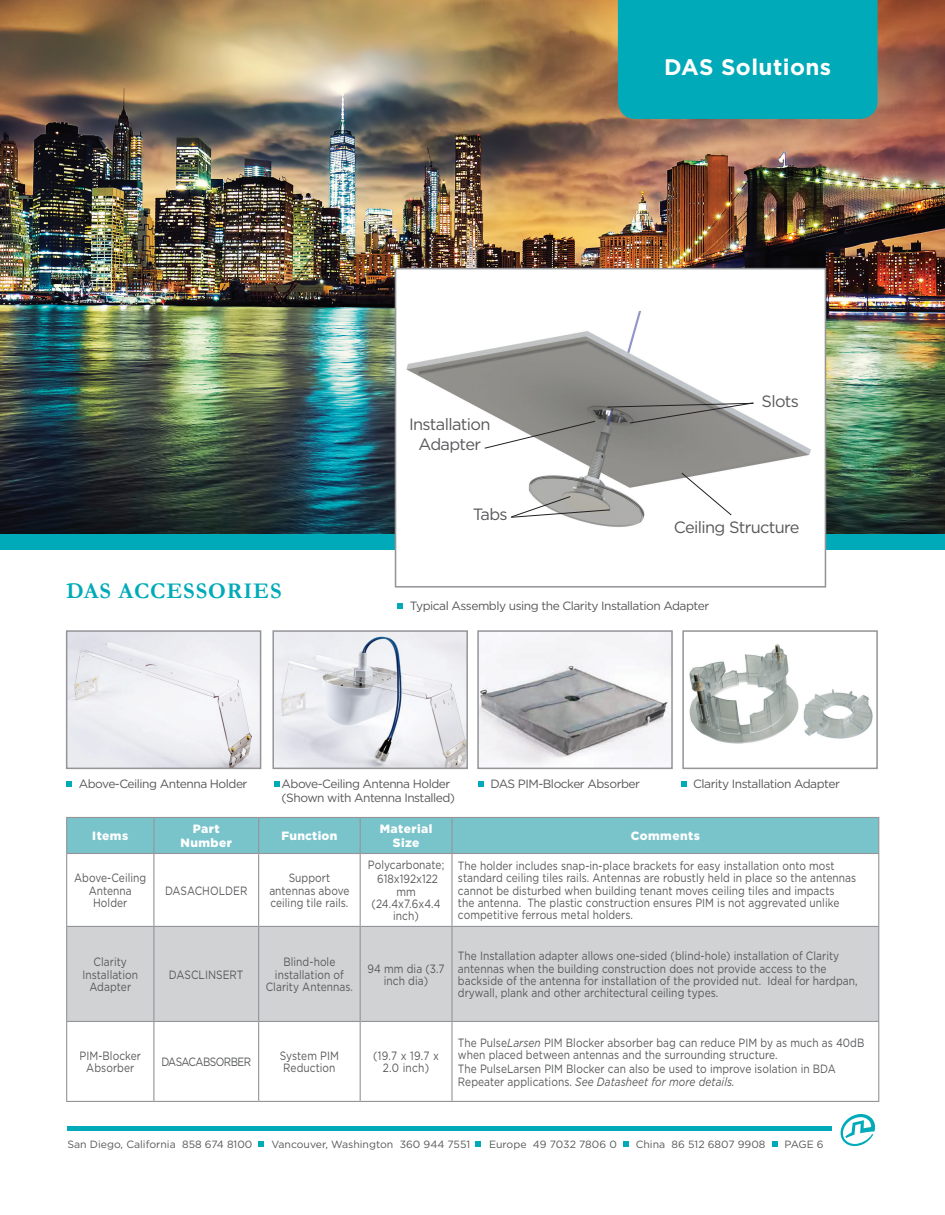
<style>
.page{position:relative;width:945px;height:1215px;background:#fff}
.page>*{position:absolute;margin:0;border:0;box-sizing:border-box;transform-origin:0 0}
.t1{font:700 22.5px "Garamond";letter-spacing:.04em;color:#00aab8}
.t2{font:700 22.5px "Gotham";letter-spacing:.02em;color:#fff}
.t3{font:16.35px/19.6px "Gotham";letter-spacing:-.04em;color:#57585a;text-align:center}
.t4{font:12px/12.3px "Gotham";letter-spacing:.005em;color:#57585a;text-align:center;scale:.85 1}
.t5{font:12px "Gotham";letter-spacing:-.04em;color:#57585a}
.t6{font:900 12px/14.4px "Gotham";letter-spacing:.04em;color:#fff;text-align:center}
.t7{font:12px "Gotham";letter-spacing:-.055em;color:#57585a;scale:.85 1}
.t8{font:900 12px "Gotham";letter-spacing:.02em;color:#fff}
.t9{font:10.5px "Gotham";color:#57585a}
.s1{font-style:italic}
</style>
<div class="page">
<img style="left:0;top:0;width:945px;height:534px">
<div style="left:0;top:534px;width:945px;height:16px;background:#00aab8"></div>
<hr style="left:68px;top:1127px;width:764px;height:4px;background:#00aab8">
<svg style="left:840px;top:1114px;width:35px;height:32px"></svg>
<div style="left:67px;top:818px;width:811px;height:35px;background:#79c4cb"></div>
<svg style="left:67px;top:854px;width:811px;height:247px"></svg>
<div style="left:67px;top:927px;width:811px;height:94px;background:#d1d2d4"></div>
<div style="left:360px;top:1021px;width:92px;height:80px;background:#fff"></div>
<hr style="left:66px;top:817px;width:88px;height:1px;background:#939598">
<hr style="left:66px;top:818px;width:1px;height:35px;background:#939598">
<hr style="left:154px;top:817px;width:105px;height:1px;background:#939598">
<hr style="left:153px;top:818px;width:1px;height:35px;background:#939598">
<hr style="left:259px;top:817px;width:101px;height:1px;background:#939598">
<hr style="left:258px;top:818px;width:1px;height:35px;background:#939598">
<hr style="left:360px;top:817px;width:92px;height:1px;background:#939598">
<hr style="left:360px;top:818px;width:1px;height:35px;background:#939598">
<hr style="left:452px;top:817px;width:427px;height:1px;background:#939598">
<hr style="left:451px;top:818px;width:2px;height:35px;background:#939598">
<hr style="left:878px;top:818px;width:1px;height:35px;background:#939598">
<hr style="left:66px;top:853px;width:88px;height:1px;background:#939598">
<hr style="left:66px;top:854px;width:1px;height:72px;background:#939598">
<hr style="left:154px;top:853px;width:105px;height:1px;background:#939598">
<hr style="left:153px;top:854px;width:1px;height:72px;background:#939598">
<hr style="left:259px;top:853px;width:101px;height:1px;background:#939598">
<hr style="left:258px;top:854px;width:1px;height:72px;background:#939598">
<hr style="left:360px;top:853px;width:92px;height:1px;background:#939598">
<hr style="left:360px;top:854px;width:1px;height:72px;background:#939598">
<hr style="left:452px;top:853px;width:427px;height:1px;background:#939598">
<hr style="left:451px;top:854px;width:2px;height:72px;background:#939598">
<hr style="left:878px;top:854px;width:1px;height:72px;background:#939598">
<hr style="left:66px;top:926px;width:88px;height:1px;background:#939598">
<hr style="left:66px;top:927px;width:1px;height:94px;background:#939598">
<hr style="left:154px;top:926px;width:105px;height:1px;background:#939598">
<hr style="left:153px;top:927px;width:1px;height:94px;background:#939598">
<hr style="left:259px;top:926px;width:101px;height:1px;background:#939598">
<hr style="left:258px;top:927px;width:1px;height:94px;background:#939598">
<hr style="left:360px;top:926px;width:92px;height:1px;background:#939598">
<hr style="left:360px;top:927px;width:1px;height:94px;background:#939598">
<hr style="left:452px;top:926px;width:427px;height:1px;background:#939598">
<hr style="left:451px;top:927px;width:2px;height:94px;background:#939598">
<hr style="left:878px;top:927px;width:1px;height:94px;background:#939598">
<hr style="left:66px;top:1021px;width:88px;height:1px;background:#939598">
<hr style="left:66px;top:1022px;width:1px;height:79px;background:#939598">
<hr style="left:154px;top:1021px;width:105px;height:1px;background:#939598">
<hr style="left:153px;top:1022px;width:1px;height:79px;background:#939598">
<hr style="left:259px;top:1021px;width:101px;height:1px;background:#939598">
<hr style="left:258px;top:1022px;width:1px;height:79px;background:#939598">
<hr style="left:360px;top:1021px;width:92px;height:1px;background:#939598">
<hr style="left:360px;top:1022px;width:1px;height:79px;background:#939598">
<hr style="left:452px;top:1021px;width:427px;height:1px;background:#939598">
<hr style="left:451px;top:1022px;width:2px;height:79px;background:#939598">
<hr style="left:878px;top:1022px;width:1px;height:79px;background:#939598">
<hr style="left:66px;top:1101px;width:88px;height:1px;background:#939598">
<hr style="left:154px;top:1101px;width:105px;height:1px;background:#939598">
<hr style="left:259px;top:1101px;width:101px;height:1px;background:#939598">
<hr style="left:360px;top:1101px;width:92px;height:1px;background:#939598">
<hr style="left:452px;top:1101px;width:427px;height:1px;background:#939598">
<svg style="left:67px;top:781px;width:5px;height:6px"></svg>
<svg style="left:478px;top:781px;width:6px;height:6px"></svg>
<svg style="left:274px;top:781px;width:5px;height:6px"></svg>
<svg style="left:681px;top:781px;width:6px;height:6px"></svg>
<img style="left:69px;top:633px;width:189px;height:133px">
<div style="left:66px;top:630px;width:195px;height:139px;border:2px solid #939598"></div>
<img style="left:275px;top:633px;width:190px;height:133px">
<div style="left:272px;top:630px;width:196px;height:139px;border:2px solid #939598"></div>
<img style="left:480px;top:633px;width:190px;height:132px">
<div style="left:477px;top:630px;width:196px;height:139px;border:2px solid #939598"></div>
<img style="left:689px;top:644px;width:184px;height:100px">
<div style="left:682px;top:630px;width:196px;height:139px;border:2px solid #939598"></div>
<svg style="left:398px;top:604px;width:5px;height:5px"></svg>
<div style="left:396px;top:269px;width:429px;height:318px;background:#fff"></div>
<img style="left:406px;top:312px;width:405px;height:215px">
<div style="left:395px;top:268px;width:431px;height:320px;border:2px solid #939598"></div>
<svg style="left:607px;top:402px;width:147px;height:22px;background:#898886"></svg>
<svg style="left:484px;top:420px;width:112px;height:29px"></svg>
<svg style="left:510px;top:496px;width:101px;height:22px"></svg>
<svg style="left:681px;top:472px;width:51px;height:44px"></svg>
<svg style="left:259px;top:1142px;width:5px;height:5px"></svg>
<svg style="left:476px;top:1142px;width:5px;height:5px"></svg>
<svg style="left:624px;top:1142px;width:5px;height:5px"></svg>
<svg style="left:772px;top:1142px;width:6px;height:5px"></svg>
<div style="left:618px;top:0;width:260px;height:119px;background:#00aab8"></div>
<h1 class="t2" style="left:664px;top:52px;width:169px">DAS Solutions</h1>
<h1 class="t1" style="left:66px;top:577px;width:217px">DAS ACCESSORIES</h1>
<h2 class="t3" style="left:409px;top:414px;width:83px">Installation<br>Adapter</h2>
<h2 class="t3" style="left:473px;top:504px;width:37px">Tabs</h2>
<h2 class="t3" style="left:762px;top:391px;width:39px">Slots</h2>
<h2 class="t3" style="left:674px;top:517px;width:127px">Ceiling Structure</h2>
<p class="t5" style="left:410px;top:598px;width:301px">Typical Assembly using the Clarity Installation Adapter</p>
<p class="t5" style="left:79px;top:776px;width:170px">Above-Ceiling Antenna Holder</p>
<p class="t5" style="left:282px;top:776px;width:170px">Above-Ceiling Antenna Holder</p>
<p class="t5" style="left:490px;top:776px;width:151px">DAS PIM-Blocker Absorber</p>
<p class="t5" style="left:282px;top:790px;width:175px">(Shown with Antenna Installed)</p>
<p class="t5" style="left:693px;top:776px;width:148px">Clarity Installation Adapter</p>
<p class="t6" style="left:92px;top:829px;width:37px">Items</p>
<p class="t6" style="left:180px;top:822px;width:53px">Part<br>Number</p>
<p class="t8" style="left:282px;top:828px;width:57px">Function</p>
<p class="t6" style="left:380px;top:822px;width:54px">Material<br>Size</p>
<p class="t6" style="left:631px;top:829px;width:71px">Comments</p>
<p class="t4" style="left:74px;top:872px;width:86px">Above-Ceiling<br>Antenna<br>Holder</p>
<p class="t4" style="left:368px;top:857px;width:91px;line-height:14.4px">Polycarbonate;<br>618x192x122</p>
<p class="t4" style="left:372px;top:885px;width:83px">mm (24.4x7.6x4.4 inch)</p>
<p class="t4" style="left:458px;top:859px;width:470px;text-align:left">The holder includes snap-in-place brackets for easy installation onto most standard ceiling tiles rails. Antennas are robustly held in place so the antennas cannot be disturbed when building tenant moves ceiling tiles and impacts<br>the antenna. The plastic construction ensures PIM is not aggrevated unlike competitive ferrous metal holders.</p>
<p class="t4" style="left:269px;top:872px;width:96px">Support antennas above ceiling tile rails.</p>
<p class="t4" style="left:165px;top:884px;width:98px">DASACHOLDER</p>
<p class="t4" style="left:82px;top:956px;width:67px">Clarity<br>Installation<br>Adapter</p>
<p class="t4" style="left:169px;top:968px;width:89px">DASCLINSERT</p>
<p class="t4" style="left:266px;top:956px;width:104px">Blind-hole installation of<br>Clarity Antennas.</p>
<p class="t4" style="left:368px;top:962px;width:92px">94 mm dia (3.7 inch dia)</p>
<p class="t4" style="left:458px;top:950px;width:472px;text-align:left">The Installation adapter allows one-sided (blind-hole) installation of Clarity antennas when the building construction does not provide access to the backside of the antenna for installation of the provided nut. Ideal for hardpan, drywall, plank and other architectural ceiling types.</p>
<p class="t4" style="left:80px;top:1049px;width:74px">PIM-Blocker<br>Absorber</p>
<p class="t7" style="left:161px;top:1054px;width:107px">DASACABSORBER</p>
<p class="t4" style="left:280px;top:1049px;width:71px;text-align:left">System PIM<br>Reduction</p>
<p class="t4" style="left:373px;top:1049px;width:79px">(19.7 x 19.7 x<br>2.0 inch)</p>
<p class="t4" style="left:458px;top:1036px;width:480px;text-align:left">The Pulse<span class="s1">Larsen</span> PIM Blocker absorber bag can reduce PIM by as much as 40dB when placed between antennas and the surrounding structure.</p>
<p class="t4" style="left:458px;top:1063px;width:446px;text-align:left">The PulseLarsen PIM Blocker can also be used to improve isolation in BDA<br>Repeater applications. <span class="s1">See Datasheet for more details.</span></p>
<p class="t9" style="left:68px;top:1138px;width:186px">San Diego, California 858 674 8100</p>
<p class="t9" style="left:271px;top:1138px;width:200px">Vancouver, Washington 360 944 7551</p>
<p class="t9" style="left:489px;top:1138px;width:129px">Europe 49 7032 7806 0</p>
<p class="t9" style="left:636px;top:1138px;width:131px">China 86 512 6807 9908</p>
<p class="t9" style="left:784px;top:1138px;width:41px">PAGE 6</p>
</div>
